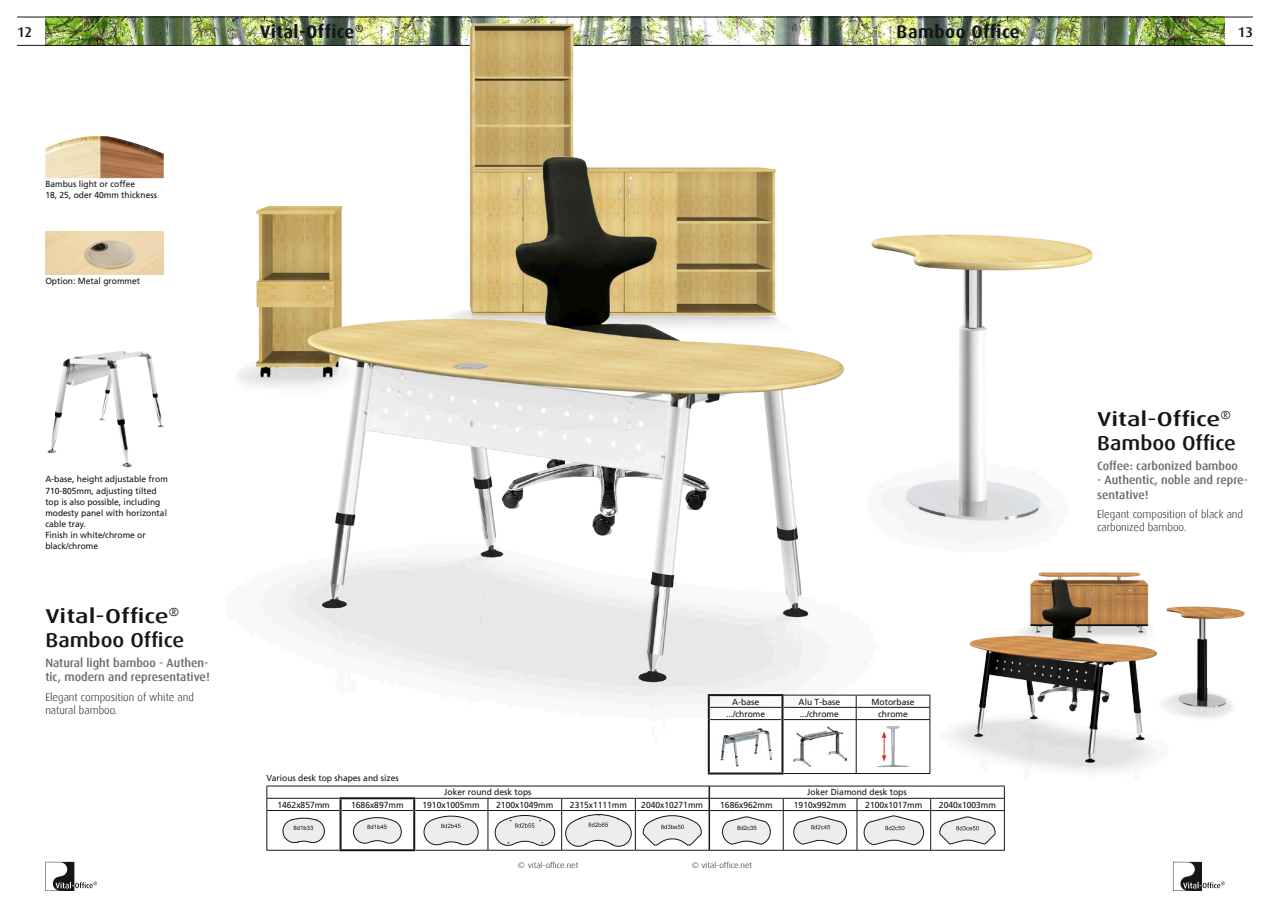
<style>
.page{position:relative;width:1270px;height:908px;background:#fff}
.page>*{position:absolute;margin:0;border:0;box-sizing:border-box;transform-origin:0 0}
.t1{font:500 20px/24px "Dax";color:#151616;scale:1.3 1}
.t2{font:700 18px "Dax";letter-spacing:.025em;color:#151616}
.t3{font:500 14px "Dax";color:#151616}
.t4{font:500 12px/14.4px "Dax";color:#686868}
.t5{font:300 11px/13.2px "Dax";color:#151616}
.t6{font:8.8px/11px "Frutiger LT";color:#151616}
.t7{font:300 8px "Dax";color:#151616;scale:1.1 1}
.t8{font:6px "Arial";color:#151616}
</style>
<div class="page">
<img style="left:45px;top:18px;width:1180px;height:27px">
<svg style="left:45px;top:861px;width:52px;height:29px"></svg>
<hr style="left:17px;top:17px;width:1236px;height:1px;background:#151616">
<hr style="left:17px;top:45px;width:1236px;height:1px;background:#151616">
<svg style="left:1173px;top:861px;width:52px;height:29px"></svg>
<img style="left:179px;top:17px;width:1007px;height:780px">
<img style="left:47px;top:351px;width:117px;height:116px">
<hr style="left:857px;top:797px;width:74px;height:1px;background:#151616">
<hr style="left:857px;top:810px;width:74px;height:1px;background:#151616">
<hr style="left:931px;top:810px;width:74px;height:1px;background:#151616">
<hr style="left:857px;top:849px;width:74px;height:1px;background:#151616">
<hr style="left:709px;top:785px;width:74px;height:1px;background:#151616">
<hr style="left:783px;top:785px;width:74px;height:1px;background:#151616">
<hr style="left:857px;top:785px;width:74px;height:1px;background:#151616">
<hr style="left:709px;top:797px;width:74px;height:1px;background:#151616">
<hr style="left:783px;top:797px;width:74px;height:1px;background:#151616">
<svg style="left:783px;top:798px;width:1px;height:12px"></svg>
<svg style="left:857px;top:798px;width:1px;height:12px"></svg>
<hr style="left:709px;top:810px;width:74px;height:1px;background:#151616">
<hr style="left:783px;top:810px;width:74px;height:1px;background:#151616">
<hr style="left:783px;top:810px;width:1px;height:39px;background:#151616">
<hr style="left:857px;top:810px;width:1px;height:39px;background:#151616">
<hr style="left:709px;top:849px;width:74px;height:1px;background:#151616">
<hr style="left:783px;top:849px;width:74px;height:1px;background:#151616">
<hr style="left:931px;top:797px;width:74px;height:1px;background:#151616">
<svg style="left:930px;top:798px;width:1px;height:12px"></svg>
<svg style="left:1004px;top:797px;width:1px;height:13px"></svg>
<hr style="left:930px;top:810px;width:1px;height:39px;background:#151616">
<hr style="left:1004px;top:810px;width:1px;height:39px;background:#151616">
<hr style="left:931px;top:849px;width:74px;height:1px;background:#151616">
<svg style="left:722px;top:816px;width:49px;height:28px"></svg>
<svg style="left:793px;top:816px;width:54px;height:28px"></svg>
<svg style="left:864px;top:815px;width:60px;height:29px"></svg>
<svg style="left:939px;top:816px;width:57px;height:27px"></svg>
<hr style="left:488px;top:797px;width:74px;height:1px;background:#151616">
<hr style="left:562px;top:797px;width:73px;height:1px;background:#151616">
<hr style="left:635px;top:797px;width:74px;height:1px;background:#151616">
<svg style="left:709px;top:785px;width:1px;height:25px"></svg>
<hr style="left:488px;top:809px;width:74px;height:1px;background:#151616">
<hr style="left:561px;top:810px;width:1px;height:39px;background:#151616">
<hr style="left:635px;top:809px;width:74px;height:1px;background:#151616">
<hr style="left:635px;top:810px;width:1px;height:39px;background:#151616">
<hr style="left:709px;top:810px;width:1px;height:39px;background:#151616">
<hr style="left:488px;top:849px;width:74px;height:1px;background:#151616">
<hr style="left:562px;top:849px;width:73px;height:1px;background:#151616">
<hr style="left:635px;top:849px;width:74px;height:1px;background:#151616">
<hr style="left:267px;top:785px;width:74px;height:1px;background:#151616">
<hr style="left:341px;top:785px;width:73px;height:1px;background:#151616">
<hr style="left:414px;top:785px;width:74px;height:1px;background:#151616">
<hr style="left:488px;top:785px;width:74px;height:1px;background:#151616">
<hr style="left:562px;top:785px;width:73px;height:1px;background:#151616">
<hr style="left:635px;top:785px;width:74px;height:1px;background:#151616">
<hr style="left:267px;top:797px;width:73px;height:1px;background:#151616">
<svg style="left:267px;top:785px;width:1px;height:24px"></svg>
<hr style="left:267px;top:809px;width:73px;height:1px;background:#151616">
<hr style="left:267px;top:810px;width:1px;height:39px;background:#151616">
<hr style="left:342px;top:809px;width:71px;height:1px;background:#151616">
<hr style="left:267px;top:849px;width:73px;height:1px;background:#151616">
<hr style="left:415px;top:809px;width:73px;height:1px;background:#151616">
<hr style="left:415px;top:797px;width:73px;height:1px;background:#151616">
<hr style="left:488px;top:810px;width:1px;height:39px;background:#151616">
<hr style="left:415px;top:849px;width:73px;height:1px;background:#151616">
<hr style="left:340px;top:796px;width:75px;height:2px;background:#151616">
<svg style="left:340px;top:798px;width:2px;height:12px"></svg>
<svg style="left:413px;top:798px;width:2px;height:12px"></svg>
<hr style="left:340px;top:810px;width:2px;height:38px;background:#151616">
<hr style="left:413px;top:810px;width:2px;height:38px;background:#151616">
<hr style="left:340px;top:848px;width:75px;height:2px;background:#151616">
<svg style="left:283px;top:817px;width:42px;height:25px"></svg>
<svg style="left:353px;top:817px;width:49px;height:26px"></svg>
<svg style="left:423px;top:815px;width:56px;height:29px"></svg>
<svg style="left:495px;top:815px;width:60px;height:30px"></svg>
<svg style="left:561px;top:798px;width:75px;height:48px"></svg>
<svg style="left:643px;top:815px;width:59px;height:30px"></svg>
<img style="left:915px;top:552px;width:330px;height:245px">
<div style="left:782px;top:719px;width:74px;height:54px;background:#fff"></div>
<hr style="left:856px;top:694px;width:74px;height:1px;background:#151616">
<hr style="left:856px;top:706px;width:74px;height:1px;background:#151616">
<svg style="left:930px;top:695px;width:1px;height:24px"></svg>
<hr style="left:856px;top:719px;width:74px;height:1px;background:#151616">
<hr style="left:930px;top:719px;width:1px;height:53px;background:#151616">
<hr style="left:856px;top:772px;width:74px;height:1px;background:#151616">
<hr style="left:710px;top:706px;width:71px;height:1px;background:#151616">
<hr style="left:710px;top:719px;width:71px;height:1px;background:#151616">
<hr style="left:783px;top:706px;width:73px;height:1px;background:#151616">
<hr style="left:783px;top:719px;width:73px;height:1px;background:#151616">
<hr style="left:783px;top:694px;width:73px;height:1px;background:#151616">
<svg style="left:856px;top:695px;width:1px;height:24px"></svg>
<hr style="left:856px;top:719px;width:1px;height:53px;background:#151616">
<hr style="left:783px;top:772px;width:73px;height:1px;background:#151616">
<hr style="left:708px;top:693px;width:75px;height:2px;background:#151616">
<svg style="left:708px;top:695px;width:2px;height:24px"></svg>
<svg style="left:781px;top:695px;width:2px;height:24px"></svg>
<hr style="left:708px;top:719px;width:2px;height:53px;background:#151616">
<hr style="left:781px;top:719px;width:2px;height:53px;background:#151616">
<hr style="left:708px;top:772px;width:75px;height:2px;background:#151616">
<img style="left:718px;top:727px;width:55px;height:38px">
<img style="left:793px;top:726px;width:54px;height:40px">
<img style="left:876px;top:725px;width:34px;height:41px">
<svg style="left:882px;top:731px;width:4px;height:30px"></svg>
<img style="left:45px;top:136px;width:119px;height:42px">
<img style="left:45px;top:231px;width:119px;height:43px">
<h2 class="t2" style="left:260px;top:22px;width:105px">Vital-Office<sup>®</sup></h2>
<h2 class="t2" style="left:897px;top:22px;width:125px">Bamboo Office</h2>
<h3 class="t3" style="left:17px;top:24px;width:17px">12</h3>
<h3 class="t3" style="left:1238px;top:24px;width:17px">13</h3>
<p class="t6" style="left:45px;top:179px;width:113px">Bambus light or coffee<br>18, 25, oder 40mm thickness</p>
<p class="t6" style="left:45px;top:275px;width:96px">Option: Metal grommet</p>
<p class="t6" style="left:45px;top:473px;width:124px">A-base, height adjustable from<br>710-805mm, adjusting tilted top is also possible, including modesty panel with horizontal cable tray.<br>Finish in white/chrome or black/chrome</p>
<h1 class="t1" style="left:45px;top:603px;width:108px">Vital-Office<sup>®<br></sup>Bamboo Office</h1>
<h3 class="t4" style="left:45px;top:655px;width:166px">Natural light bamboo - Authen&shy;tic, modern and representative!</h3>
<p class="t5" style="left:45px;top:690px;width:150px">Elegant composition of white and natural bamboo.</p>
<p class="t6" style="left:732px;top:695px;width:28px">A-base</p>
<p class="t6" style="left:799px;top:695px;width:43px">Alu T-base</p>
<p class="t6" style="left:872px;top:695px;width:44px">Motorbase</p>
<p class="t6" style="left:726px;top:708px;width:41px">.../chrome</p>
<p class="t6" style="left:800px;top:708px;width:41px">.../chrome</p>
<p class="t6" style="left:878px;top:708px;width:31px">chrome</p>
<p class="t6" style="left:267px;top:772px;width:134px">Various desk top shapes and sizes</p>
<p class="t6" style="left:444px;top:786px;width:89px">Joker round desk tops</p>
<p class="t6" style="left:277px;top:798px;width:54px">1462x857mm</p>
<p class="t6" style="left:351px;top:798px;width:54px">1686x897mm</p>
<p class="t6" style="left:423px;top:798px;width:59px">1910x1005mm</p>
<p class="t6" style="left:496px;top:798px;width:59px">2100x1049mm</p>
<p class="t6" style="left:570px;top:798px;width:59px">2315x1111mm</p>
<p class="t6" style="left:641px;top:798px;width:63px">2040x10271mm</p>
<p class="t8" style="left:293px;top:823px;width:22px">8d1b33</p>
<p class="t8" style="left:367px;top:823px;width:22px">8d1b45</p>
<p class="t6" style="left:807px;top:786px;width:101px">Joker Diamond desk tops</p>
<p class="t6" style="left:720px;top:798px;width:54px">1686x962mm</p>
<p class="t6" style="left:794px;top:798px;width:54px">1910x992mm</p>
<p class="t6" style="left:865px;top:798px;width:59px">2100x1017mm</p>
<p class="t6" style="left:939px;top:798px;width:59px">2040x1003mm</p>
<p class="t8" style="left:737px;top:823px;width:21px">8d2c35</p>
<p class="t7" style="left:518px;top:860px;width:56px">© vital-office.net</p>
<p class="t7" style="left:692px;top:860px;width:56px">© vital-office.net</p>
<h1 class="t1" style="left:1097px;top:407px;width:108px">Vital-Office<sup>®<br></sup>Bamboo Office</h1>
<h3 class="t4" style="left:1097px;top:458px;width:142px">Coffee: carbonized bamboo</h3>
<h3 class="t4" style="left:1097px;top:473px;width:153px">- Authentic, noble and repre&shy;sentative!</h3>
<p class="t5" style="left:1097px;top:507px;width:148px">Elegant composition of black and carbonized bamboo.</p>
</div>
